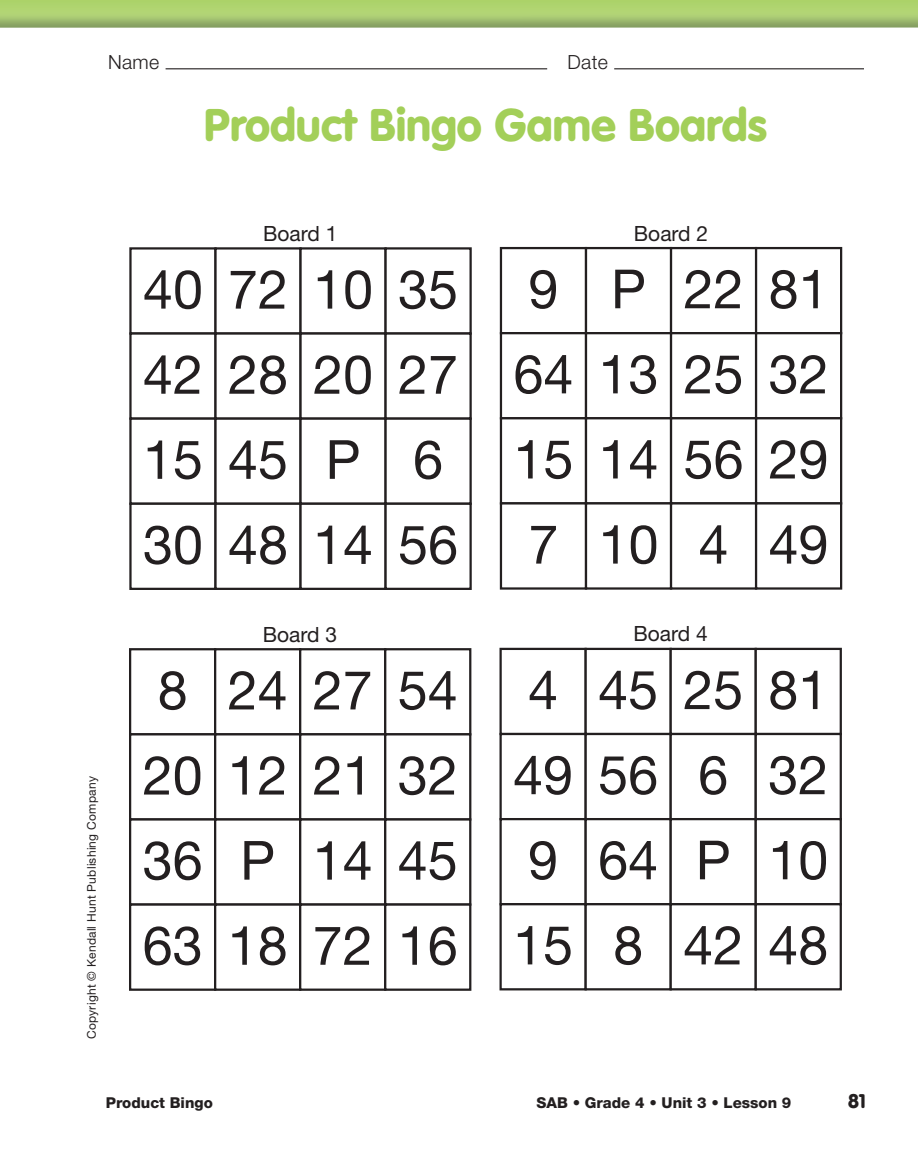
<style>
.page{position:relative;width:918px;height:1176px;background:#fff}
.page>*{position:absolute;margin:0;border:0;box-sizing:border-box;transform-origin:0 0}
.t1{font:54px/85.1px "Helvetica Neue";color:#231f20;text-align:justify}
.t2{font:900 45px "VAG Rounded Std";color:#a3cf59}
.t3{font:21px "Helvetica Neue";color:#231f20}
.t4{font:300 19.5px "Helvetica Neue";letter-spacing:.02em;color:#231f20}
.t5{font:900 19.5px "VAG Rounded Std";color:#231f20}
.t6{font:800 15px "Helvetica Neue";color:#231f20}
.t7{font:12px "Helvetica Neue";letter-spacing:.02em;color:#231f20}
</style>
<div class="page">
<div style="left:0;top:0;width:918px;height:13px;background:#afd46f"></div>
<img style="left:0;top:13px;width:918px;height:15px">
<hr style="left:166px;top:68px;width:381px;height:1px;background:#231f20">
<hr style="left:614px;top:68px;width:250px;height:1px;background:#231f20">
<div style="left:129px;top:247px;width:88px;height:87px;border:2px solid #231f20"></div>
<div style="left:214px;top:247px;width:88px;height:87px;border:2px solid #231f20"></div>
<div style="left:299px;top:247px;width:88px;height:87px;border:2px solid #231f20"></div>
<div style="left:384px;top:247px;width:88px;height:87px;border:2px solid #231f20"></div>
<div style="left:129px;top:332px;width:88px;height:87px;border:2px solid #231f20"></div>
<div style="left:214px;top:332px;width:88px;height:87px;border:2px solid #231f20"></div>
<div style="left:299px;top:332px;width:88px;height:87px;border:2px solid #231f20"></div>
<div style="left:384px;top:332px;width:88px;height:87px;border:2px solid #231f20"></div>
<div style="left:129px;top:417px;width:88px;height:87px;border:2px solid #231f20"></div>
<div style="left:214px;top:417px;width:88px;height:87px;border:2px solid #231f20"></div>
<div style="left:299px;top:417px;width:88px;height:87px;border:2px solid #231f20"></div>
<div style="left:384px;top:417px;width:88px;height:87px;border:2px solid #231f20"></div>
<div style="left:129px;top:502px;width:88px;height:88px;border:2px solid #231f20"></div>
<div style="left:214px;top:502px;width:88px;height:88px;border:2px solid #231f20"></div>
<div style="left:299px;top:502px;width:88px;height:88px;border:2px solid #231f20"></div>
<div style="left:384px;top:502px;width:88px;height:88px;border:2px solid #231f20"></div>
<div style="left:129px;top:648px;width:87px;height:87px;border:2px solid #231f20"></div>
<div style="left:214px;top:648px;width:87px;height:87px;border:2px solid #231f20"></div>
<div style="left:299px;top:648px;width:87px;height:87px;border:2px solid #231f20"></div>
<div style="left:384px;top:648px;width:87px;height:87px;border:2px solid #231f20"></div>
<div style="left:129px;top:733px;width:87px;height:87px;border:2px solid #231f20"></div>
<div style="left:214px;top:733px;width:87px;height:87px;border:2px solid #231f20"></div>
<div style="left:299px;top:733px;width:87px;height:87px;border:2px solid #231f20"></div>
<div style="left:384px;top:733px;width:87px;height:87px;border:2px solid #231f20"></div>
<div style="left:129px;top:818px;width:87px;height:87px;border:2px solid #231f20"></div>
<div style="left:214px;top:818px;width:87px;height:87px;border:2px solid #231f20"></div>
<div style="left:299px;top:818px;width:87px;height:87px;border:2px solid #231f20"></div>
<div style="left:384px;top:818px;width:87px;height:87px;border:2px solid #231f20"></div>
<div style="left:129px;top:903px;width:87px;height:87px;border:2px solid #231f20"></div>
<div style="left:214px;top:903px;width:87px;height:87px;border:2px solid #231f20"></div>
<div style="left:299px;top:903px;width:87px;height:87px;border:2px solid #231f20"></div>
<div style="left:384px;top:903px;width:87px;height:87px;border:2px solid #231f20"></div>
<div style="left:500px;top:247px;width:87px;height:87px;border:2px solid #231f20"></div>
<div style="left:585px;top:247px;width:87px;height:87px;border:2px solid #231f20"></div>
<div style="left:670px;top:247px;width:87px;height:87px;border:2px solid #231f20"></div>
<div style="left:755px;top:247px;width:87px;height:87px;border:2px solid #231f20"></div>
<div style="left:500px;top:332px;width:87px;height:87px;border:2px solid #231f20"></div>
<div style="left:585px;top:332px;width:87px;height:87px;border:2px solid #231f20"></div>
<div style="left:670px;top:332px;width:87px;height:87px;border:2px solid #231f20"></div>
<div style="left:755px;top:332px;width:87px;height:87px;border:2px solid #231f20"></div>
<div style="left:500px;top:417px;width:87px;height:87px;border:2px solid #231f20"></div>
<div style="left:585px;top:417px;width:87px;height:87px;border:2px solid #231f20"></div>
<div style="left:670px;top:417px;width:87px;height:87px;border:2px solid #231f20"></div>
<div style="left:755px;top:417px;width:87px;height:87px;border:2px solid #231f20"></div>
<div style="left:500px;top:502px;width:87px;height:87px;border:2px solid #231f20"></div>
<div style="left:585px;top:502px;width:87px;height:87px;border:2px solid #231f20"></div>
<div style="left:670px;top:502px;width:87px;height:87px;border:2px solid #231f20"></div>
<div style="left:755px;top:502px;width:87px;height:87px;border:2px solid #231f20"></div>
<div style="left:499px;top:647px;width:88px;height:88px;border:2px solid #231f20"></div>
<div style="left:585px;top:647px;width:87px;height:88px;border:2px solid #231f20"></div>
<div style="left:670px;top:647px;width:87px;height:88px;border:2px solid #231f20"></div>
<div style="left:755px;top:647px;width:87px;height:88px;border:2px solid #231f20"></div>
<div style="left:499px;top:732px;width:88px;height:88px;border:2px solid #231f20"></div>
<div style="left:585px;top:732px;width:87px;height:88px;border:2px solid #231f20"></div>
<div style="left:670px;top:732px;width:87px;height:88px;border:2px solid #231f20"></div>
<div style="left:755px;top:732px;width:87px;height:88px;border:2px solid #231f20"></div>
<div style="left:499px;top:817px;width:88px;height:88px;border:2px solid #231f20"></div>
<div style="left:585px;top:817px;width:87px;height:88px;border:2px solid #231f20"></div>
<div style="left:670px;top:817px;width:87px;height:88px;border:2px solid #231f20"></div>
<div style="left:755px;top:817px;width:87px;height:88px;border:2px solid #231f20"></div>
<div style="left:499px;top:902px;width:88px;height:88px;border:2px solid #231f20"></div>
<div style="left:585px;top:902px;width:87px;height:88px;border:2px solid #231f20"></div>
<div style="left:670px;top:902px;width:87px;height:88px;border:2px solid #231f20"></div>
<div style="left:755px;top:902px;width:87px;height:88px;border:2px solid #231f20"></div>
<p class="t4" style="left:108px;top:55px;width:53px">Name</p>
<p class="t4" style="left:567px;top:55px;width:42px">Date</p>
<p class="t2" style="left:204px;top:106px;width:564px">Product Bingo Game Boards</p>
<p class="t3" style="left:263px;top:226px;width:76px">Board 1</p>
<p class="t1" style="left:143px;top:252px;width:317px;text-align:left">40 72 10 35<br>42 28 20 27<br>15 45 P 6<br>30 48 14 56</p>
<p class="t3" style="left:634px;top:225px;width:76px">Board 2</p>
<p class="t1" style="left:513px;top:252px;width:317px">9 P 2281<br>64 13 25 32<br>15 14 56 29<br>710449</p>
<p class="t7" style="left:87px;top:1038px;width:264px;rotate:-90deg">Copyright © Kendall Hunt Publishing Company</p>
<p class="t3" style="left:263px;top:626px;width:76px">Board 3</p>
<p class="t1" style="left:143px;top:652px;width:317px">8 24 27 54<br>20 12 21 32<br>36 P 14 45<br>63 18 72 16</p>
<p class="t3" style="left:634px;top:626px;width:76px">Board 4</p>
<p class="t1" style="left:513px;top:652px;width:317px">4 45 25 81<br>49 56 6 32<br>964P10<br>15 8 42 48</p>
<p class="t6" style="left:106px;top:1097px;width:108px">Product Bingo</p>
<p class="t6" style="left:537px;top:1097px;width:256px">SAB • Grade 4 • Unit 3 • Lesson 9</p>
<p class="t5" style="left:848px;top:1092px;width:19px">81</p>
</div>
